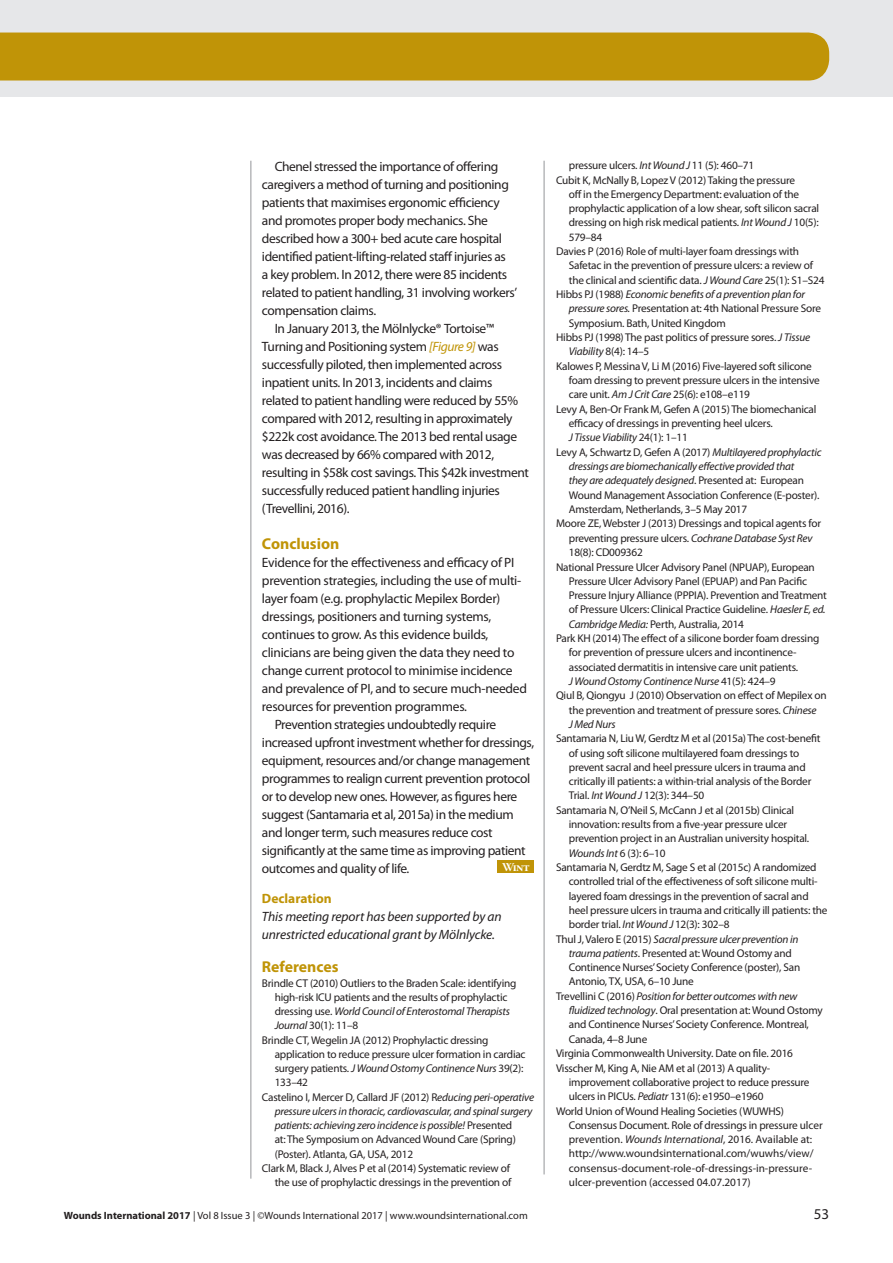
<style>
.page{position:relative;width:893px;height:1263px;background:#fff}
.page>*{position:absolute;margin:0;border:0;box-sizing:border-box;transform-origin:0 0}
.A-HEAD_CROSS_HEAD{font:700 15.75px "Myriad Pro";color:#c09407}
.BODY_INDENT{font:15px "Myriad Pro";color:#231f20}
.BODY_INDENT-2{font:13.5px/18px "Myriad Pro";letter-spacing:-.03em;color:#231f20}
.BODY{font:13.5px/18px "Myriad Pro";letter-spacing:-.02em;color:#231f20}
.SPONSOR{font:italic 13.5px/18px "Myriad Pro";letter-spacing:-.01em;color:#231f20}
.SPONSOR-2{font:700 13.5px "Myriad Pro";color:#c09407}
.t1{font:12px "Warnock Pro Bold Subh";color:#fff}
.REFERENCES{font:11.25px/14.2px "Myriad Pro";letter-spacing:-.02em;color:#231f20}
.REFERENCES-2{font:11.25px/14.2px "Myriad Pro";color:#231f20}
.REFERENCES-3{font:italic 11.25px/14.2px "Myriad Pro";letter-spacing:-.02em;color:#231f20}
.BODY_INDENT-3{font:10.5px "Myriad Pro";color:#231f20}
.s1{font-style:italic;color:#c09407}
.s2{font-style:italic}
.s3{font-style:normal}
.s4{font-weight:700}
</style>
<div class="page">
<div style="left:0;top:0;width:893px;height:97px;background:#e6e7e9"></div>
<div style="left:0;top:33px;width:829px;height:48px;background:#c09407"></div>
<hr style="left:544px;top:161px;width:1px;height:1013px;background:#939598">
<hr style="left:251px;top:161px;width:1px;height:1018px;background:#939598">
<div style="left:497px;top:860px;width:37px;height:13px;background:#c09407"></div>
<p class="BODY_INDENT-2" style="left:262px;top:157px;width:257px;text-indent:13px">Chenel stressed the importance of offering caregivers a method of turning and positioning patients that maximises ergonomic efficiency and promotes proper body mechanics. She described how a 300+ bed acute care hospital identified patient-lifting-related staff injuries as<br>a key problem. In 2012, there were 85 incidents related to patient handling, 31 involving workers’ compensation claims.</p>
<p class="BODY_INDENT-2" style="left:262px;top:319px;width:268px;text-indent:13px">In January 2013, the Mölnlycke® Tortoise™ Turning and Positioning system <span class="s1">[Figure 9]</span> was successfully piloted, then implemented across inpatient units. In 2013, incidents and claims related to patient handling were reduced by 55% compared with 2012, resulting in approximately $222k cost avoidance. The 2013 bed rental usage was decreased by 66% compared with 2012, resulting in $58k cost savings. This $42k investment successfully reduced patient handling injuries (Trevellini, 2016).</p>
<p class="A-HEAD_CROSS_HEAD" style="left:262px;top:533px;width:79px">Conclusion</p>
<p class="BODY" style="left:262px;top:553px;width:267px">Evidence for the effectiveness and efficacy of PI prevention strategies, including the use of multi&shy;layer foam (e.g. prophylactic Mepilex Border) dressings, positioners and turning systems, continues to grow. As this evidence builds, clinicians are being given the data they need to change current protocol to minimise incidence and prevalence of PI, and to secure much-needed resources for prevention programmes.</p>
<p class="BODY_INDENT-2" style="left:262px;top:715px;width:274px;text-indent:13px">Prevention strategies undoubtedly require increased upfront investment whether for dressings, equipment, resources and/or change management programmes to realign current prevention protocol or to develop new ones. However, as figures here suggest (Santamaria et al, 2015a) in the medium and longer term, such measures reduce cost significantly at the same time as improving patient outcomes and quality of life.</p>
<p class="t1" style="left:502px;top:859px;width:29px">Wint</p>
<p class="SPONSOR-2" style="left:262px;top:890px;width:71px">Declaration</p>
<p class="SPONSOR" style="left:262px;top:908px;width:241px">This meeting report has been supported by an unrestricted educational grant by Mölnlycke.</p>
<p class="A-HEAD_CROSS_HEAD" style="left:262px;top:957px;width:78px">References</p>
<p class="REFERENCES" style="left:275px;top:975px;width:243px;text-indent:-13px">Brindle CT (2010) Outliers to the Braden Scale: identifying high-risk ICU patients and the results of prophylactic dressing use. <span class="s2">World Council of Enterostomal Therapists Journal</span> 30(1): 11–8</p>
<p class="REFERENCES" style="left:275px;top:1032px;width:252px;text-indent:-13px">Brindle CT, Wegelin JA (2012) Prophylactic dressing application to reduce pressure ulcer formation in cardiac surgery patients. <span class="s2">J Wound Ostomy Continence Nurs</span> 39(2):<br>133–42</p>
<p class="REFERENCES-3" style="left:275px;top:1089px;width:261px;text-indent:-13px"><span class="s3">Castelino I, Mercer D, Callard JF (2012) R</span>educing peri-operative pressure ulcers in thoracic, cardiovascular, and spinal surgery patients: achieving zero incidence is possible! <span class="s3">Presented<br>at: The Symposium on Advanced Wound Care (Spring) (Poster). Atlanta, GA, USA, 2012</span></p>
<p class="REFERENCES" style="left:262px;top:1161px;width:251px;text-align:right">Clark M, Black J, Alves P et al (2014) Systematic review of the use of prophylactic dressings in the prevention of</p>
<p class="REFERENCES" style="left:569px;top:158px;width:187px">pressure ulcers. <span class="s2">Int Wound J</span> 11 (5): 460–71</p>
<p class="REFERENCES" style="left:569px;top:173px;width:252px;text-indent:-13px">Cubit K, McNally B, Lopez V (2012) Taking the pressure<br>off in the Emergency Department: evaluation of the prophylactic application of a low shear, soft silicon sacral dressing on high risk medical patients. <span class="s2">Int Wound J</span> 10(5):<br>579–84</p>
<p class="REFERENCES" style="left:569px;top:244px;width:257px;text-indent:-13px">Davies P (2016) Role of multi-layer foam dressings with<br>Safetac in the prevention of pressure ulcers: a review of the clinical and scientific data. <span class="s2">J Wound Care</span> 25(1): S1–S24</p>
<p class="REFERENCES" style="left:569px;top:287px;width:254px;text-indent:-13px">Hibbs PJ (1988) <span class="s2">Economic benefits of a prevention plan for pressure sores.</span> Presentation at: 4th National Pressure Sore<br>Symposium. Bath, United Kingdom</p>
<p class="REFERENCES" style="left:569px;top:330px;width:243px;text-indent:-13px">Hibbs PJ (1998) The past politics of pressure sores. <span class="s2">J Tissue<br>Viability</span> 8(4): 14–5</p>
<p class="REFERENCES" style="left:569px;top:359px;width:252px;text-indent:-13px">Kalowes P, Messina V, Li M (2016) Five-layered soft silicone foam dressing to prevent pressure ulcers in the intensive care unit. <span class="s2">Am J Crit Care</span> 25(6): e108–e119</p>
<p class="REFERENCES" style="left:569px;top:402px;width:249px;text-indent:-13px">Levy A, Ben-Or Frank M, Gefen A (2015) The biomechanical efficacy of dressings in preventing heel ulcers.<br><span class="s2">J Tissue Viability</span> 24(1): 1–11</p>
<p class="REFERENCES" style="left:569px;top:445px;width:254px;text-indent:-13px">Levy A, Schwartz D, Gefen A (2017) <span class="s2">Multilayered prophylactic dressings are biomechanically effective provided that<br>they are adequately designed</span>. Presented at: European Wound Management Association Conference (E-poster).<br>Amsterdam, Netherlands, 3–5 May 2017</p>
<p class="REFERENCES" style="left:569px;top:516px;width:254px;text-indent:-13px">Moore ZE, Webster J (2013) Dressings and topical agents for preventing pressure ulcers. <span class="s2">Cochrane Database Syst Rev<br></span>18(8): CD009362</p>
<p class="REFERENCES" style="left:569px;top:559px;width:260px;text-indent:-13px">National Pressure Ulcer Advisory Panel (NPUAP), European Pressure Ulcer Advisory Panel (EPUAP) and Pan Pacific Pressure Injury Alliance (PPPIA). Prevention and Treatment of Pressure Ulcers: Clinical Practice Guideline. <span class="s2">Haesler E, ed.<br>Cambridge Media:</span> Perth, Australia, 2014</p>
<p class="REFERENCES" style="left:569px;top:631px;width:252px;text-indent:-13px">Park KH (2014) The effect of a silicone border foam dressing for prevention of pressure ulcers and incontinence&shy;associated dermatitis in intensive care unit patients.<br><span class="s2">J Wound Ostomy Continence Nurse</span> 41(5): 424–9</p>
<p class="REFERENCES" style="left:569px;top:688px;width:259px;text-indent:-13px">Qiul B, Qiongyu J (2010) Observation on effect of Mepilex on the prevention and treatment of pressure sores. <span class="s2">Chinese<br>J Med Nurs</span></p>
<p class="REFERENCES" style="left:569px;top:731px;width:253px;text-indent:-13px">Santamaria N, Liu W, Gerdtz M et al (2015a) The cost-benefit of using soft silicone multilayered foam dressings to prevent sacral and heel pressure ulcers in trauma and critically ill patients: a within-trial analysis of the Border Trial. <span class="s2">Int Wound J</span> 12(3): 344–50</p>
<p class="REFERENCES" style="left:569px;top:803px;width:242px;text-indent:-13px">Santamaria N, O’Neil S, McCann J et al (2015b) Clinical innovation: results from a five-year pressure ulcer prevention project in an Australian university hospital.<br><span class="s2">Wounds Int</span> 6 (3): 6–10</p>
<p class="REFERENCES" style="left:569px;top:860px;width:260px;text-indent:-13px">Santamaria N, Gerdtz M, Sage S et al (2015c) A randomized controlled trial of the effectiveness of soft silicone multi&shy;layered foam dressings in the prevention of sacral and heel pressure ulcers in trauma and critically ill patients: the border trial. <span class="s2">Int Wound J</span> 12(3): 302–8</p>
<p class="REFERENCES" style="left:569px;top:931px;width:233px;text-indent:-13px">Thul J, Valero E (2015) <span class="s2">Sacral pressure ulcer prevention in trauma patients</span>. Presented at: Wound Ostomy and Continence Nurses’ Society Conference (poster), San Antonio, TX, USA, 6–10 June</p>
<p class="REFERENCES" style="left:569px;top:989px;width:255px;text-indent:-13px">Trevellini C (2016) <span class="s2">Position for better outcomes with new fluidized technology</span>. Oral presentation at: Wound Ostomy and Continence Nurses’ Society Conference. Montreal, Canada, 4–8 June</p>
<p class="REFERENCES" style="left:556px;top:1046px;width:238px">Virginia Commonwealth University. Date on file. 2016</p>
<p class="REFERENCES" style="left:569px;top:1060px;width:242px;text-indent:-13px">Visscher M, King A, Nie AM et al (2013) A quality&shy;improvement collaborative project to reduce pressure ulcers in PICUs. <span class="s2">Pediatr</span> 131(6): e1950–e1960</p>
<p class="REFERENCES-2" style="left:569px;top:1103px;width:255px;text-indent:-13px">World Union of Wound Healing Societies (WUWHS)<br>Consensus Document. Role of dressings in pressure ulcer prevention. <span class="s2">Wounds International</span>, 2016. Available at: http://www.woundsinternational.com/wuwhs/view/ consensus-document-role-of-dressings-in-pressure&shy;ulcer-prevention (accessed 04.07.2017)</p>
<p class="BODY_INDENT-3" style="left:64px;top:1208px;width:465px"><span class="s4">Wounds International 2017</span> | Vol 8 Issue 3 | ©Wounds International 2017 | www.woundsinternational.com</p>
<p class="BODY_INDENT" style="left:814px;top:1204px;width:17px">53</p>
</div>
